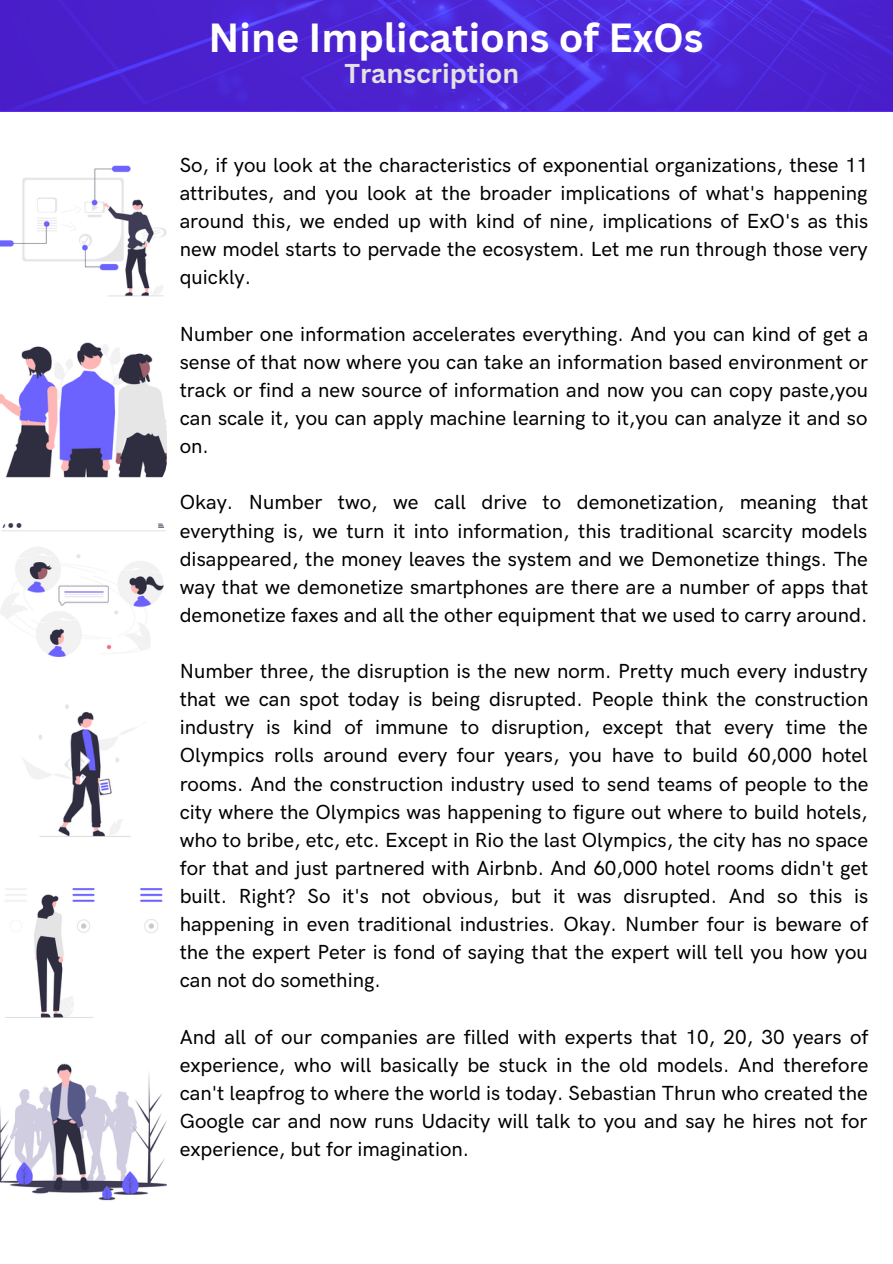
<style>
.page{position:relative;width:893px;height:1264px;background:#fff}
.page>*{position:absolute;margin:0;border:0;box-sizing:border-box;transform-origin:0 0}
.t1{font:700 39.6px "Canva Sans";color:#fff}
.t2{font:700 26.55px "Canva Sans";color:#e2e1e3}
.t3{font:500 20.4px/28px "HK Grotesk Pro";color:#000;text-align:justify}
</style>
<div class="page">
<img style="left:0;top:148px;width:167px;height:166px;border-radius:33px">
<img style="left:0;top:0;width:892px;height:111px">
<img style="left:0;top:327px;width:167px;height:167px;border-radius:33px">
<img style="left:0;top:507px;width:167px;height:166px;border-radius:33px">
<img style="left:0;top:687px;width:167px;height:166px;border-radius:33px">
<img style="left:0;top:869px;width:167px;height:167px;border-radius:33px">
<img style="left:0;top:1048px;width:167px;height:167px;border-radius:33px">
<h1 class="t1" style="left:209px;top:9px;width:496px">Nine Implications of ExOs</h1>
<h2 class="t2" style="left:344px;top:55px;width:176px">Transcription</h2>
<p class="t3" style="left:180px;top:152px;width:690px">So, if you look at the characteristics of exponential organizations, these 11 attributes, and you look at the broader implications of what's happening around this, we ended up with kind of nine, implications of ExO's as this new model starts to pervade the ecosystem. Let me run through those very quickly.</p>
<p class="t3" style="left:180px;top:320px;width:690px">Number one information accelerates everything. And you can kind of get a sense of that now where you can take an information based environment or track or find a new source of information and now you can copy paste,you can scale it, you can apply machine learning to it,you can analyze it and so on.</p>
<p class="t3" style="left:180px;top:489px;width:690px">Okay. Number two, we call drive to demonetization, meaning that everything is, we turn it into information, this traditional scarcity models disappeared, the money leaves the system and we Demonetize things. The way that we demonetize smartphones are there are a number of apps that demonetize faxes and all the other equipment that we used to carry around.</p>
<p class="t3" style="left:180px;top:658px;width:690px">Number three, the disruption is the new norm. Pretty much every industry that we can spot today is being disrupted. People think the construction industry is kind of immune to disruption, except that every time the Olympics rolls around every four years, you have to build 60,000 hotel rooms. And the construction industry used to send teams of people to the city where the Olympics was happening to figure out where to build hotels, who to bribe, etc, etc. Except in Rio the last Olympics, the city has no space for that and just partnered with Airbnb. And 60,000 hotel rooms didn't get built. Right? So it's not obvious, but it was disrupted. And so this is happening in even traditional industries. Okay. Number four is beware of the the expert Peter is fond of saying that the expert will tell you how you can not do something.</p>
<p class="t3" style="left:180px;top:1023px;width:690px">And all of our companies are filled with experts that 10, 20, 30 years of experience, who will basically be stuck in the old models. And therefore can't leapfrog to where the world is today. Sebastian Thrun who created the Google car and now runs Udacity will talk to you and say he hires not for experience, but for imagination.</p>
</div>
